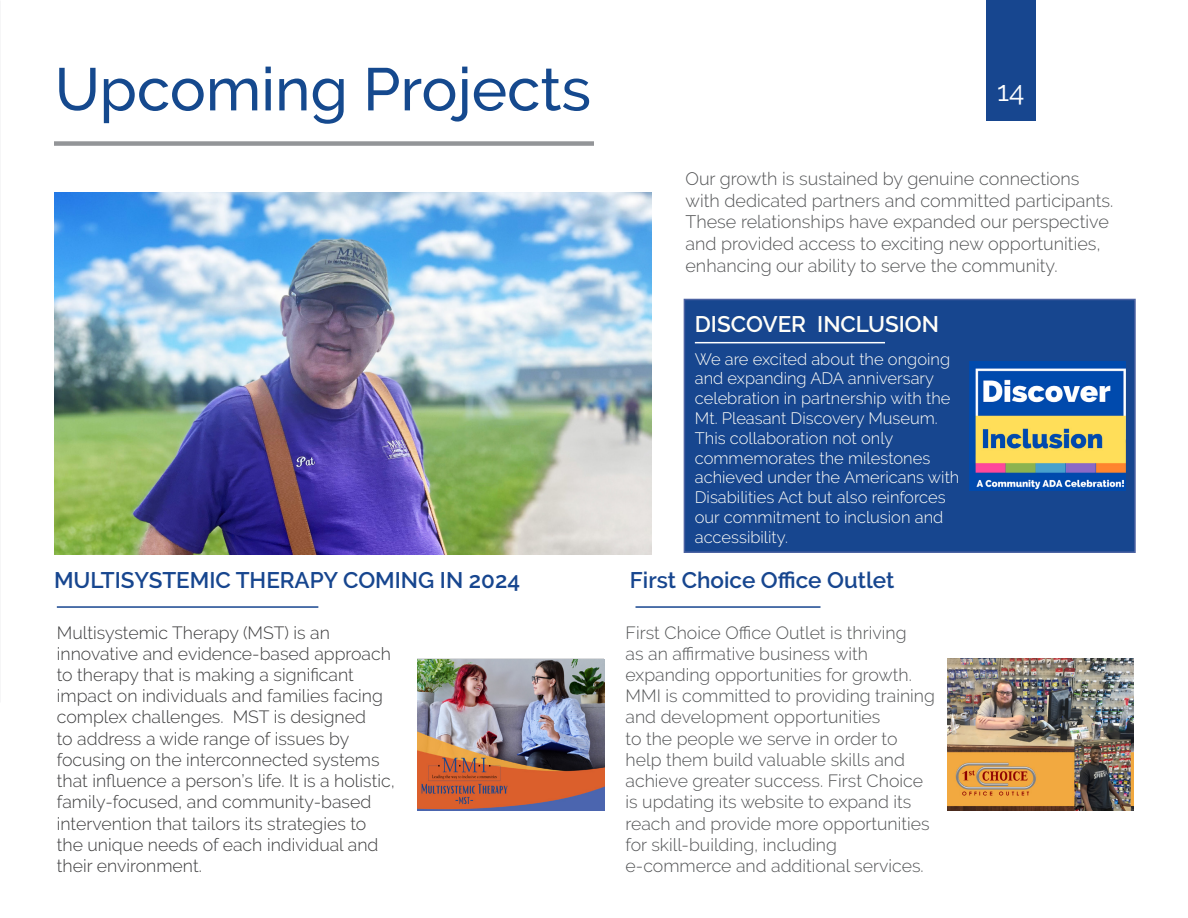
<style>
.page{position:relative;width:1188px;height:918px;background:#fff}
.page>*{position:absolute;margin:0;border:0;box-sizing:border-box;transform-origin:0 0}
.Text_Center{font:500 60px "Raleway";color:#15498e}
.t1{font:28.05px "Raleway";color:#fff}
.Text_Left_Justify{font:600 22.5px "Raleway";color:#17468f}
.Text_Left_Justify-2{font:600 22.5px "Raleway";color:#fffef8}
.Text_Left_Justify-3{font:300 18px/21.6px "Raleway";color:#545557}
.Text_Left_Justify-4{font:300 17.7px/21.3px "Raleway";color:#3e3e3f}
.Text_Left_Justify-5{font:300 17.7px/21.3px "Raleway";color:#545557}
.Text_Left_Justify-6{font:300 16.5px/19.8px "Raleway";color:#fffef8}
</style>
<div class="page">
<img style="left:54px;top:193px;width:598px;height:362px">
<div style="left:986px;top:0;width:49px;height:121px;background:#17468f"></div>
<div style="left:54px;top:141px;width:540px;height:5px;background:#939598"></div>
<div style="left:684px;top:299px;width:452px;height:254px;background:#17468f;border:2px solid #4b62a2"></div>
<hr style="left:695px;top:342px;width:190px;height:1px;background:#fff">
<img style="left:417px;top:660px;width:187px;height:151px">
<img style="left:969px;top:361px;width:157px;height:130px">
<img style="left:947px;top:659px;width:187px;height:151px">
<hr style="left:57px;top:606px;width:261px;height:2px;background:#17468f">
<hr style="left:636px;top:606px;width:185px;height:2px;background:#17468f">
<p class="Text_Center" style="left:55px;top:55px;width:538px">Upcoming Projects</p>
<h2 class="t1" style="left:997px;top:74px;width:29px">14</h2>
<p class="Text_Left_Justify-3" style="left:686px;top:168px;width:429px">Our growth is sustained by genuine connections with dedicated partners and committed participants.<br>These relationships have expanded our perspective and provided access to exciting new opportunities, enhancing our ability to serve the community.</p>
<p class="Text_Left_Justify-2" style="left:695px;top:311px;width:246px">DISCOVER INCLUSION</p>
<p class="Text_Left_Justify-6" style="left:695px;top:349px;width:266px">We are excited about the ongoing and expanding ADA anniversary celebration in partnership with the<br>Mt. Pleasant Discovery Museum.<br>This collaboration not only commemorates the milestones achieved under the Americans with<br>Disabilities Act but also reinforces our commitment to inclusion and accessibility.</p>
<p class="Text_Left_Justify" style="left:54px;top:568px;width:468px">MULTISYSTEMIC THERAPY COMING IN 2024</p>
<p class="Text_Left_Justify" style="left:630px;top:567px;width:266px">First Choice Office Outlet</p>
<p class="Text_Left_Justify-4" style="left:57px;top:622px;width:340px">Multisystemic Therapy (MST) is an innovative and evidence-based approach to therapy that is making a significant impact on individuals and families facing complex challenges. MST is designed<br>to address a wide range of issues by focusing on the interconnected systems that influence a person’s life. It is a holistic, family-focused, and community-based intervention that tailors its strategies to the unique needs of each individual and their environment.</p>
<p class="Text_Left_Justify-5" style="left:626px;top:622px;width:311px">First Choice Office Outlet is thriving<br>as an affirmative business with expanding opportunities for growth.<br>MMI is committed to providing training and development opportunities<br>to the people we serve in order to help them build valuable skills and achieve greater success. First Choice is updating its website to expand its reach and provide more opportunities for skill-building, including e-commerce and additional services.</p>
</div>
